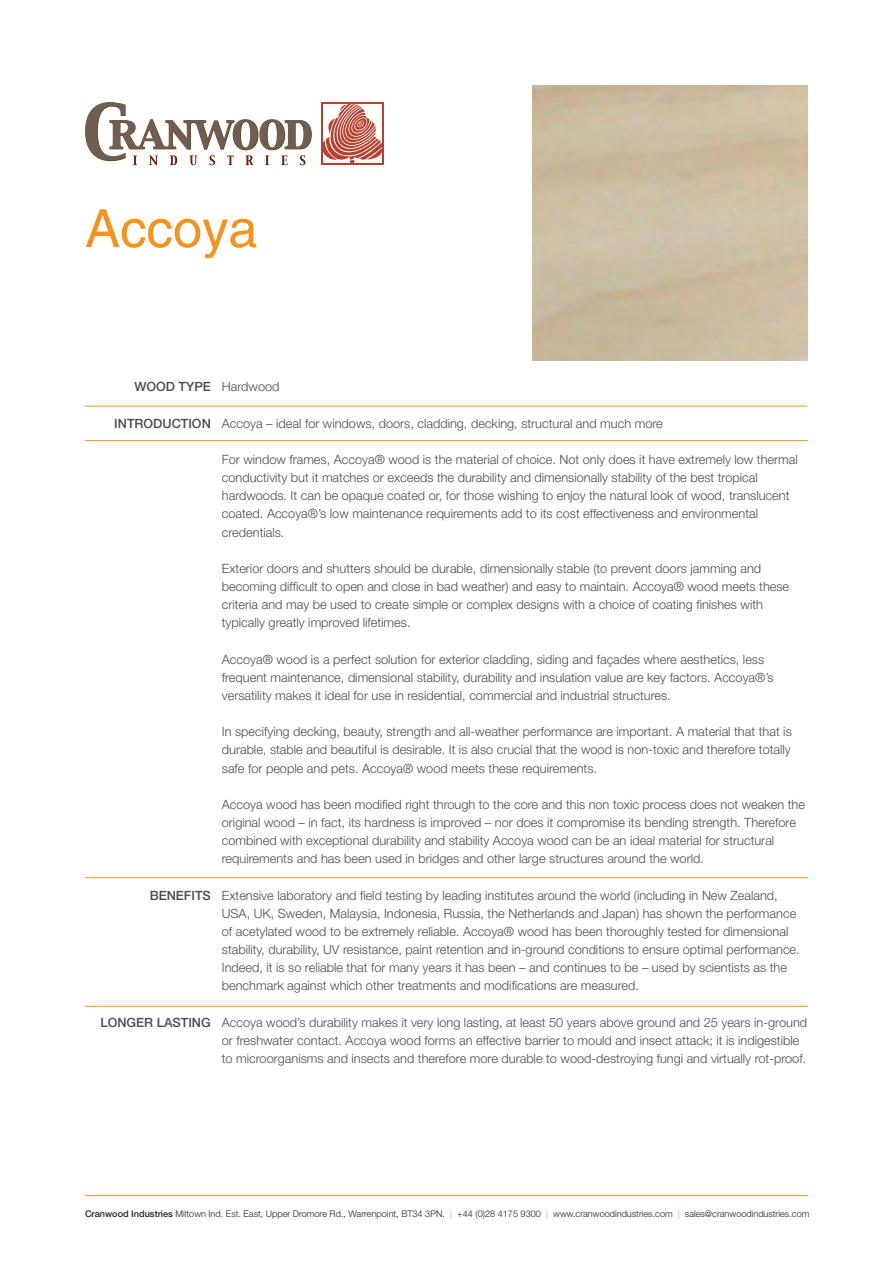
<style>
.page{position:relative;width:893px;height:1263px;background:#fff}
.page>*{position:absolute;margin:0;border:0;box-sizing:border-box;transform-origin:0 0}
.t1{font:52.65px "Helvetica";color:#f7931d}
.t2{font:300 12.75px/18.1px "Helvetica Neue";color:#4b4c4d}
.t3{font:500 12.75px "Helvetica Neue";color:#4b4c4d}
.t4{font:300 9.15px "Helvetica Neue";color:#231f20}
.s1{font-weight:300}
.s2{font-weight:500}
.s3{color:#f7931d}
</style>
<div class="page">
<div style="left:321px;top:102px;width:63px;height:63px;background:#b7402f"></div>
<svg style="left:323px;top:104px;width:59px;height:59px"></svg>
<svg style="left:85px;top:102px;width:227px;height:63px"></svg>
<hr style="left:84px;top:406px;width:723px;height:1px;background:#f7931d">
<hr style="left:85px;top:440px;width:723px;height:1px;background:#f7931d">
<hr style="left:85px;top:1195px;width:723px;height:1px;background:#f7931d">
<hr style="left:85px;top:877px;width:723px;height:1px;background:#f7931d">
<hr style="left:85px;top:1006px;width:723px;height:1px;background:#f7931d">
<h1 class="t1" style="left:85px;top:209px;width:174px">Accoya</h1>
<p class="t3" style="left:134px;top:377px;width:147px">WOOD TYPE <span class="s1">Hardwood</span></p>
<p class="t2" style="left:114px;top:413px;width:550px"><span class="s2">INTRODUCTION</span> Accoya – ideal for windows, doors, cladding, decking, structural and much more</p>
<p class="t2" style="left:222px;top:450px;width:577px">For window frames, Accoya® wood is the material of choice. Not only does it have extremely low thermal conductivity but it matches or exceeds the durability and dimensionally stability of the best tropical hardwoods. It can be opaque coated or, for those wishing to enjoy the natural look of wood, translucent coated. Accoya®’s low maintenance requirements add to its cost effectiveness and environmental credentials.</p>
<p class="t2" style="left:222px;top:558px;width:569px">Exterior doors and shutters should be durable, dimensionally stable (to prevent doors jamming and becoming difficult to open and close in bad weather) and easy to maintain. Accoya® wood meets these criteria and may be used to create simple or complex designs with a choice of coating finishes with typically greatly improved lifetimes.</p>
<p class="t2" style="left:222px;top:649px;width:553px">Accoya® wood is a perfect solution for exterior cladding, siding and façades where aesthetics, less frequent maintenance, dimensional stability, durability and insulation value are key factors. Accoya®’s versatility makes it ideal for use in residential, commercial and industrial structures.</p>
<p class="t2" style="left:222px;top:722px;width:571px;text-align:justify">In specifying decking, beauty, strength and all-weather performance are important. A material that that is durable, stable and beautiful is desirable. It is also crucial that the wood is non-toxic and therefore totally safe for people and pets. Accoya® wood meets these requirements.</p>
<p class="t2" style="left:222px;top:794px;width:585px">Accoya wood has been modified right through to the core and this non toxic process does not weaken the original wood – in fact, its hardness is improved – nor does it compromise its bending strength. Therefore combined with exceptional durability and stability Accoya wood can be an ideal material for structural requirements and has been used in bridges and other large structures around the world.</p>
<p class="t2" style="left:222px;top:885px;width:579px;text-indent:-72px"><span class="s2">BENEFITS</span> Extensive laboratory and field testing by leading institutes around the world (including in New Zealand, USA, UK, Sweden, Malaysia, Indonesia, Russia, the Netherlands and Japan) has shown the performance of acetylated wood to be extremely reliable. Accoya® wood has been thoroughly tested for dimensional stability, durability, UV resistance, paint retention and in-ground conditions to ensure optimal performance.<br>Indeed, it is so reliable that for many years it has been – and continues to be – used by scientists as the benchmark against which other treatments and modifications are measured.</p>
<p class="t2" style="left:222px;top:1012px;width:587px;text-indent:-122px"><span class="s2">LONGER LASTING</span> Accoya wood’s durability makes it very long lasting, at least 50 years above ground and 25 years in-ground or freshwater contact. Accoya wood forms an effective barrier to mould and insect attack; it is indigestible to microorganisms and insects and therefore more durable to wood-destroying fungi and virtually rot-proof.</p>
<p class="t4" style="left:85px;top:1206px;width:726px"><span class="s2">Cranwood Industries</span> Miltown Ind. Est. East, Upper Dromore Rd., Warrenpoint, BT34 3PN. <span class="s3">|</span> +44 (0)28 4175 9300 <span class="s3">|</span> www.cranwoodindustries.com <span class="s3">|</span> sales@cranwoodindustries.com</p>
</div>
